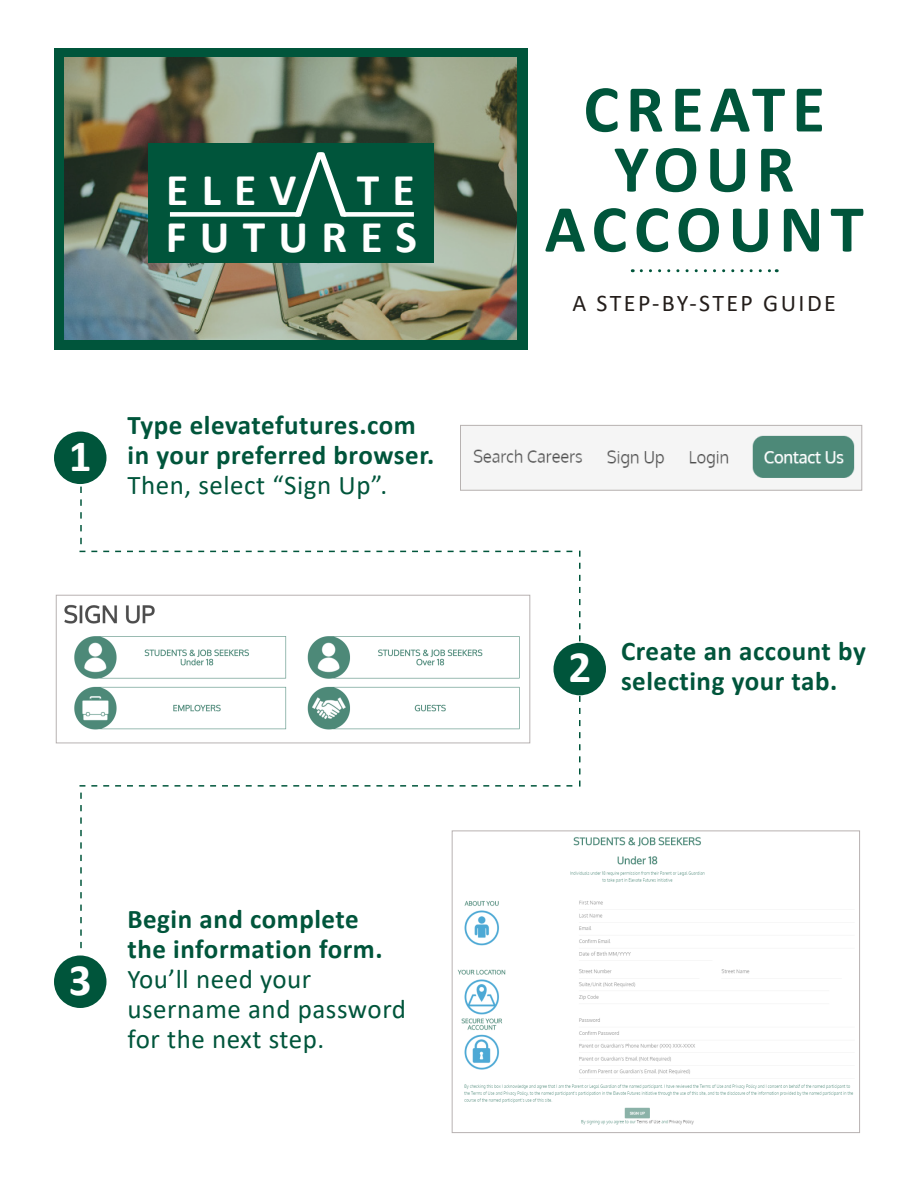
<style>
.page{position:relative;width:918px;height:1188px;background:#fff}
.page>*{position:absolute;margin:0;border:0;box-sizing:border-box;transform-origin:0 0}
.t1{font:300 101.25px "Calibri";color:#fff}
.t2{font:700 67.5px "Calibri";letter-spacing:.1em;color:#00553b}
.t3{font:700 45.6px "Calibri";letter-spacing:.29em;color:#fff}
.t4{font:700 45px "Calibri";color:#fff}
.t5{font:700 27px/30px "Calibri";letter-spacing:.02em;color:#00553b}
.t6{font:27px/30px "Calibri";letter-spacing:.02em;color:#00553b}
.t7{font:24px "Calibri";letter-spacing:.1em;color:#241e1b}
.s1{font-weight:400}
</style>
<div class="page">
<svg style="left:579px;top:551px;width:1px;height:236px"></svg>
<div style="left:54px;top:48px;width:474px;height:301px;background:#00553b"></div>
<img style="left:65px;top:57px;width:452px;height:283px">
<div style="left:148px;top:144px;width:285px;height:100px;background:#00553b"></div>
<div style="left:344px;top:212px;width:70px;height:5px;background:#fff"></div>
<div style="left:170px;top:212px;width:129px;height:5px;background:#fff"></div>
<div style="left:149px;top:217px;width:285px;height:46px;background:#00553b"></div>
<svg style="left:641px;top:269px;width:136px;height:3px"></svg>
<div style="left:54px;top:432px;width:52px;height:52px;background:#00553b;border-radius:50%"></div>
<img style="left:473px;top:435px;width:382px;height:43px">
<div style="left:460px;top:425px;width:402px;height:66px;border:1px solid #999190"></div>
<img style="left:64px;top:604px;width:456px;height:126px">
<div style="left:56px;top:595px;width:474px;height:148px;border:1px solid #999190"></div>
<div style="left:554px;top:643px;width:52px;height:52px;background:#00553b;border-radius:50%"></div>
<div style="left:54px;top:956px;width:52px;height:52px;background:#00553b;border-radius:50%"></div>
<img style="left:457px;top:837px;width:396px;height:288px">
<div style="left:452px;top:831px;width:408px;height:302px;border:1px solid #999190"></div>
<svg style="left:80px;top:487px;width:2px;height:57px"></svg>
<svg style="left:80px;top:551px;width:492px;height:1px"></svg>
<svg style="left:80px;top:785px;width:492px;height:2px"></svg>
<svg style="left:80px;top:793px;width:2px;height:155px"></svg>
<p class="t1" style="left:349px;top:249px;width:58px;rotate:-180deg">V</p>
<p class="t3" style="left:166px;top:204px;width:253px">FUTURES</p>
<p class="t3" style="left:166px;top:158px;width:132px">ELEV</p>
<p class="t3" style="left:357px;top:158px;width:59px">T E</p>
<p class="t4" style="left:69px;top:424px;width:24px">1</p>
<p class="t5" style="left:128px;top:410px;width:308px">Type elevatefutures.com in your preferred browser.<br><span class="s1">Then, select “Sign Up”.</span></p>
<p class="t4" style="left:69px;top:948px;width:24px">3</p>
<p class="t5" style="left:128px;top:904px;width:233px">Begin and complete</p>
<p class="t5" style="left:128px;top:934px;width:257px">the information form.<br><span class="s1">You’ll need your</span></p>
<p class="t6" style="left:128px;top:993px;width:280px">username and password for the next step.</p>
<p class="t2" style="left:583px;top:61px;width:243px">CREATE</p>
<p class="t2" style="left:614px;top:121px;width:182px">YOUR</p>
<p class="t2" style="left:545px;top:181px;width:321px">ACCOUNT</p>
<p class="t7" style="left:573px;top:287px;width:265px">A STEP-BY-STEP GUIDE</p>
<p class="t4" style="left:568px;top:635px;width:24px">2</p>
<p class="t5" style="left:621px;top:636px;width:246px">Create an account by selecting your tab.</p>
</div>
